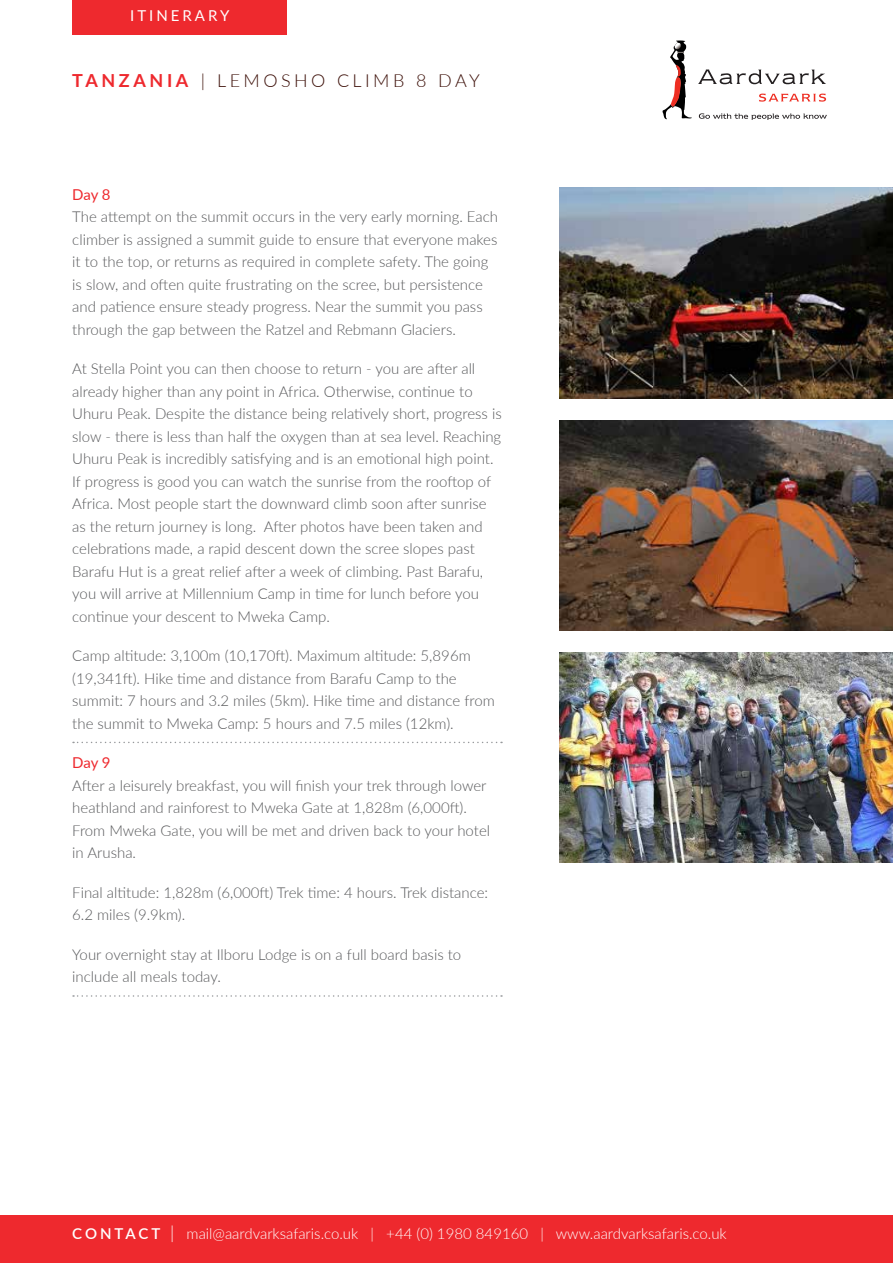
<style>
.page{position:relative;width:893px;height:1263px;background:#fff}
.page>*{position:absolute;margin:0;border:0;box-sizing:border-box;transform-origin:0 0}
.t1{font:300 18px "Lato";letter-spacing:.19em;color:#3e110a}
.t2{font:300 15px/22.5px "Lato";color:#57585a}
.t3{font:300 15px "Lato";color:#fff}
.t4{font:15px "Lato";letter-spacing:.2em;color:#fff}
.t5{font:15px "Lato";letter-spacing:-.01em;color:#ee292e}
.s1{font-weight:700;color:#ee292e}
.s2{font-weight:600}
.s3{font-size:18px}
</style>
<div class="page">
<svg style="left:662px;top:40px;width:30px;height:79px"></svg>
<svg style="left:699px;top:113px;width:128px;height:7px"></svg>
<svg style="left:759px;top:94px;width:67px;height:8px"></svg>
<svg style="left:698px;top:70px;width:128px;height:14px"></svg>
<svg style="left:73px;top:742px;width:429px;height:1px"></svg>
<svg style="left:73px;top:995px;width:429px;height:2px"></svg>
<div style="left:72px;top:0;width:215px;height:35px;background:#ee292e"></div>
<img style="left:560px;top:188px;width:333px;height:210px">
<img style="left:560px;top:420px;width:333px;height:210px">
<img style="left:560px;top:652px;width:333px;height:211px">
<div style="left:0;top:1215px;width:893px;height:48px;background:#ee292e"></div>
<p class="t4" style="left:130px;top:4px;width:101px">ITINERARY</p>
<p class="t1" style="left:72px;top:68px;width:409px"><span class="s1">TANZANIA</span> | LEMOSHO CLIMB 8 DAY</p>
<p class="t5" style="left:72px;top:184px;width:40px">Day 8</p>
<p class="t2" style="left:72px;top:205px;width:427px">The attempt on the summit occurs in the very early morning. Each climber is assigned a summit guide to ensure that everyone makes it to the top, or returns as required in complete safety. The going is slow, and often quite frustrating on the scree, but persistence and patience ensure steady progress. Near the summit you pass through the gap between the Ratzel and Rebmann Glaciers.</p>
<p class="t2" style="left:72px;top:357px;width:431px">At Stella Point you can then choose to return - you are after all already higher than any point in Africa. Otherwise, continue to Uhuru Peak. Despite the distance being relatively short, progress is slow - there is less than half the oxygen than at sea level. Reaching Uhuru Peak is incredibly satisfying and is an emotional high point.<br>If progress is good you can watch the sunrise from the rooftop of Africa. Most people start the downward climb soon after sunrise as the return journey is long. After photos have been taken and celebrations made, a rapid descent down the scree slopes past Barafu Hut is a great relief after a week of climbing. Past Barafu, you will arrive at Millennium Camp in time for lunch before you continue your descent to Mweka Camp.</p>
<p class="t2" style="left:72px;top:644px;width:424px">Camp altitude: 3,100m (10,170ft). Maximum altitude: 5,896m (19,341ft). Hike time and distance from Barafu Camp to the summit: 7 hours and 3.2 miles (5km). Hike time and distance from the summit to Mweka Camp: 5 hours and 7.5 miles (12km).</p>
<p class="t5" style="left:72px;top:752px;width:40px">Day 9</p>
<p class="t2" style="left:72px;top:774px;width:419px">After a leisurely breakfast, you will finish your trek through lower heathland and rainforest to Mweka Gate at 1,828m (6,000ft).<br>From Mweka Gate, you will be met and driven back to your hotel in Arusha.</p>
<p class="t2" style="left:72px;top:881px;width:417px">Final altitude: 1,828m (6,000ft) Trek time: 4 hours. Trek distance:<br>6.2 miles (9.9km).</p>
<p class="t2" style="left:72px;top:943px;width:390px">Your overnight stay at Ilboru Lodge is on a full board basis to include all meals today.</p>
<p class="t3" style="left:72px;top:1223px;width:656px"><span class="s2">C O N TA C T</span> <span class="s3">|</span> mail@aardvarksafaris.co.uk | +44 (0) 1980 849160 | www.aardvarksafaris.co.uk</p>
</div>
